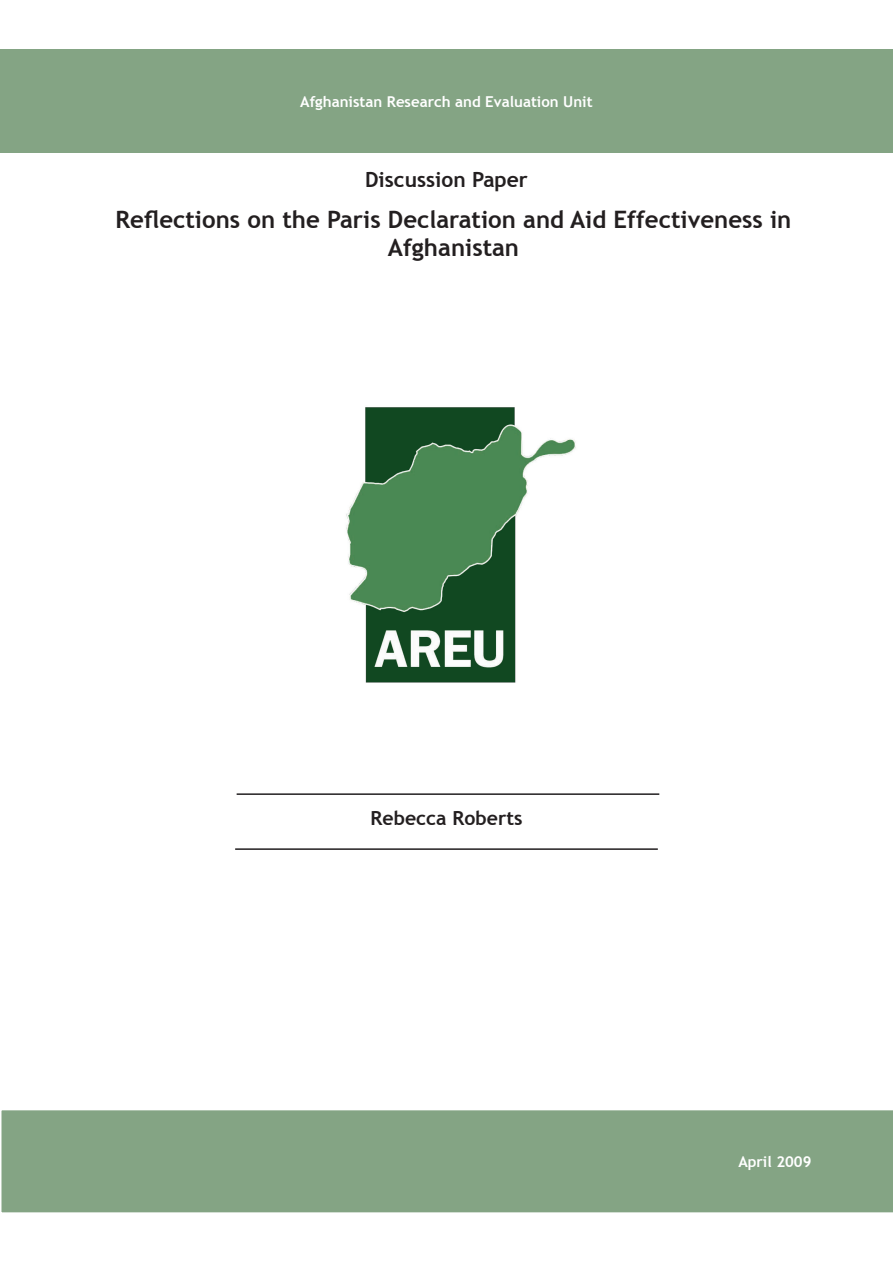
<style>
.page{position:relative;width:893px;height:1263px;background:#fff}
.page>*{position:absolute;margin:0;border:0;box-sizing:border-box;transform-origin:0 0}
.Heading_1_NUMBERED{font:700 24px/28.8px "Trebuchet MS";color:#231f20;text-align:center}
.DP_Recent_Pubs_Headi{font:700 21px "Trebuchet MS";color:#231f20}
.DP_Body_Text{font:700 19.5px "Trebuchet MS";color:#231f20}
.t1{font:700 15px "Trebuchet MS";color:#fff}
</style>
<div class="page">
<div style="left:0;top:49px;width:893px;height:104px;background:#84a484"></div>
<img style="left:346px;top:407px;width:230px;height:276px">
<div style="left:1px;top:1110px;width:892px;height:103px;background:#84a484"></div>
<hr style="left:237px;top:793px;width:422px;height:2px;background:#231f20">
<hr style="left:235px;top:848px;width:423px;height:2px;background:#231f20">
<p class="t1" style="left:300px;top:92px;width:294px">Afghanistan Research and Evaluation Unit</p>
<p class="DP_Recent_Pubs_Headi" style="left:365px;top:166px;width:164px">Discussion Paper</p>
<p class="Heading_1_NUMBERED" style="left:116px;top:205px;width:677px">Reflections on the Paris Declaration and Aid Effectiveness in<br>Afghanistan</p>
<p class="DP_Body_Text" style="left:371px;top:806px;width:153px">Rebecca Roberts</p>
<p class="t1" style="left:738px;top:1152px;width:75px">April 2009</p>
</div>
